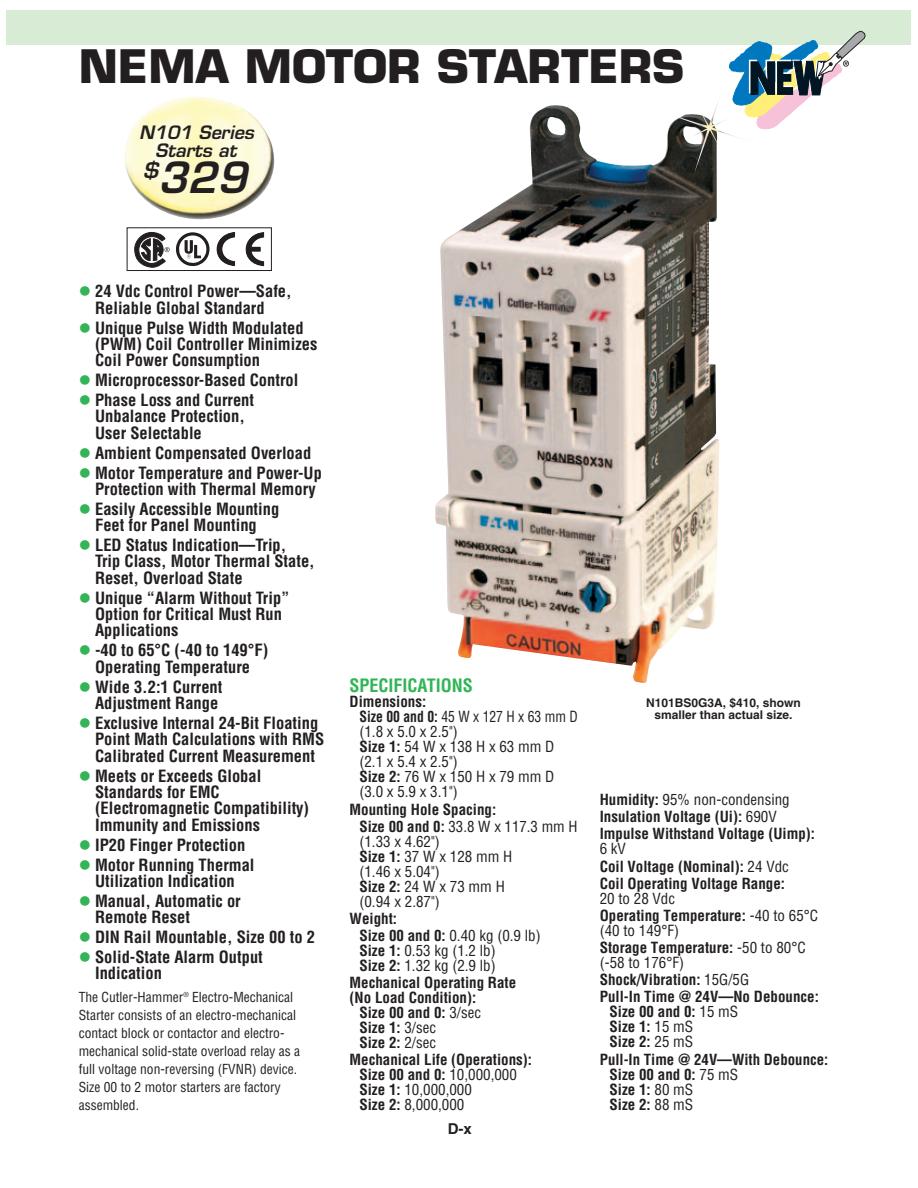
<style>
.page{position:relative;width:918px;height:1188px;background:#fff}
.page>*{position:absolute;margin:0;border:0;box-sizing:border-box;transform-origin:0 0}
.t1{font:700 45px "Eurostile";color:#231f20}
.t2{font:italic 600 42px "Eurostile";color:#231f20}
.t3{font:italic 600 18px/18px "Eurostile";color:#231f20;text-align:center}
.t4{font:700 condensed 18px "Helvetica";color:#32b457}
.t5{font:700 condensed 16.5px/16.4px "Helvetica";color:#231f20}
.t6{font:700 condensed 15px/17.1px "Helvetica";color:#231f20}
.t7{font:condensed 15px/15px "Helvetica";color:#231f20}
.t8{font:condensed 15px/15px "Helvetica";color:#231f20;scale:.91 1}
.t9{font:700 15px "Helvetica";color:#231f20}
.t10{font:condensed 13.5px/18px "Helvetica";color:#231f20}
.t11{font:700 12px/12px "Helvetica";color:#231f20;text-align:center}
.s1{color:#32b457}
.s2{font-weight:700}
.s3{font-weight:400}
</style>
<div class="page">
<div style="left:7px;top:10px;width:904px;height:35px;background:#d8ebd4"></div>
<svg style="left:729px;top:30px;width:137px;height:100px"></svg>
<img style="left:125px;top:96px;width:150px;height:124px">
<div style="left:127px;top:227px;width:145px;height:44px;border:1px solid #231f20"></div>
<svg style="left:216px;top:232px;width:48px;height:34px"></svg>
<div style="left:247px;top:247px;width:14px;height:5px;background:#231f20"></div>
<svg style="left:134px;top:232px;width:36px;height:39px"></svg>
<svg style="left:176px;top:232px;width:34px;height:34px"></svg>
<img style="left:435px;top:105px;width:284px;height:578px">
<img style="left:665px;top:84px;width:91px;height:88px">
<h1 class="t1" style="left:79px;top:50px;width:607px">NEMA MOTOR STARTERS</h1>
<p class="t3" style="left:139px;top:126px;width:120px">N101 Series<br>Starts at</p>
<h2 class="t2" style="left:143px;top:162px;width:114px"><sup>$</sup> 329</h2>
<p class="t5" style="left:95px;top:285px;width:198px;text-indent:-16px"><span class="s1">●</span> 24 Vdc Control Power—Safe,<br>Reliable Global Standard</p>
<p class="t5" style="left:95px;top:321px;width:224px;text-indent:-16px"><span class="s1">●</span> Unique Pulse Width Modulated (PWM) Coil Controller Minimizes<br>Coil Power Consumption</p>
<p class="t5" style="left:79px;top:374px;width:221px"><span class="s1">●</span> Microprocessor-Based Control</p>
<p class="t5" style="left:95px;top:393px;width:160px;text-indent:-16px"><span class="s1">●</span> Phase Loss and Current<br>Unbalance Protection,<br>User Selectable</p>
<p class="t5" style="left:79px;top:446px;width:234px"><span class="s1">●</span> Ambient Compensated Overload</p>
<p class="t5" style="left:95px;top:466px;width:228px;text-indent:-16px"><span class="s1">●</span> Motor Temperature and Power-Up<br>Protection with Thermal Memory</p>
<p class="t5" style="left:79px;top:502px;width:202px;text-align:center"><span class="s1">●</span> Easily Accessible Mounting<br>Feet for Panel Mounting</p>
<p class="t5" style="left:95px;top:538px;width:221px;text-indent:-16px"><span class="s1">●</span> LED Status Indication—Trip,<br>Trip Class, Motor Thermal State,<br>Reset, Overload State</p>
<p class="t5" style="left:95px;top:591px;width:196px;text-indent:-16px"><span class="s1">●</span> Unique “Alarm Without Trip”<br>Option for Critical Must Run<br>Applications</p>
<p class="t5" style="left:79px;top:644px;width:191px;text-align:center"><span class="s1">●</span> -40 to 65°C (-40 to 149°F)<br>Operating Temperature</p>
<p class="t5" style="left:79px;top:680px;width:145px;text-align:right"><span class="s1">●</span> Wide 3.2:1 Current<br>Adjustment Range</p>
<p class="t5" style="left:95px;top:716px;width:231px;text-indent:-16px"><span class="s1">●</span> Exclusive Internal 24-Bit Floating<br>Point Math Calculations with RMS<br>Calibrated Current Measurement</p>
<p class="t5" style="left:95px;top:769px;width:216px;text-indent:-16px"><span class="s1">●</span> Meets or Exceeds Global<br>Standards for EMC (Electromagnetic Compatibility)<br>Immunity and Emissions</p>
<p class="t5" style="left:79px;top:838px;width:168px"><span class="s1">●</span> IP20 Finger Protection</p>
<p class="t5" style="left:79px;top:858px;width:177px;text-align:center"><span class="s1">●</span> Motor Running Thermal<br>Utilization Indication</p>
<p class="t5" style="left:95px;top:894px;width:147px;text-indent:-16px"><span class="s1">●</span> Manual, Automatic or<br>Remote Reset</p>
<p class="t5" style="left:79px;top:930px;width:238px"><span class="s1">●</span> DIN Rail Mountable, Size 00 to 2</p>
<p class="t5" style="left:95px;top:950px;width:169px;text-indent:-16px"><span class="s1">●</span> Solid-State Alarm Output<br>Indication</p>
<p class="t10" style="left:79px;top:989px;width:223px">The Cutler-Hammer<sup>®</sup> Electro-Mechanical Starter consists of an electro-mechanical contact block or contactor and electro&shy;mechanical solid-state overload relay as a full voltage non-reversing (FVNR) device.<br>Size 00 to 2 motor starters are factory assembled.</p>
<p class="t4" style="left:350px;top:679px;width:125px">SPECIFICATIONS</p>
<p class="t8" style="left:359px;top:696px;width:241px;text-indent:-10px"><span class="s2">Dimensions:<br>Size 00 and 0:</span> 45 W x 127 H x 63 mm D (1.8 x 5.0 x 2.5")<br><span class="s2">Size 1:</span> 54 W x 138 H x 63 mm D (2.1 x 5.4 x 2.5")<br><span class="s2">Size 2:</span> 76 W x 150 H x 79 mm D (3.0 x 5.9 x 3.1")</p>
<p class="t6" style="left:359px;top:802px;width:220px;text-indent:-10px">Mounting Hole Spacing:<br>Size 00 and 0: <span class="s3">33.8 W x 117.3 mm H</span></p>
<p class="t7" style="left:359px;top:835px;width:154px">(1.33 x 4.62")<br><span class="s2">Size 1:</span> 37 W x 128 mm H (1.46 x 5.04")<br><span class="s2">Size 2:</span> 24 W x 73 mm H (0.94 x 2.87")</p>
<p class="t6" style="left:359px;top:911px;width:183px;text-indent:-10px">Weight:<br>Size 00 and 0: <span class="s3">0.40 kg (0.9 lb)</span></p>
<p class="t7" style="left:359px;top:944px;width:138px"><span class="s2">Size 1:</span> 0.53 kg (1.2 lb)<br><span class="s2">Size 2:</span> 1.32 kg (2.9 lb)</p>
<p class="t6" style="left:350px;top:975px;width:168px">Mechanical Operating Rate</p>
<p class="t6" style="left:350px;top:990px;width:128px">(No Load Condition):</p>
<p class="t6" style="left:359px;top:1005px;width:123px">Size 00 and 0: <span class="s3">3/sec</span></p>
<p class="t6" style="left:359px;top:1020px;width:78px">Size 1: <span class="s3">3/sec</span></p>
<p class="t6" style="left:359px;top:1035px;width:78px">Size 2: <span class="s3">2/sec</span></p>
<p class="t6" style="left:359px;top:1054px;width:174px;line-height:15px;text-indent:-10px">Mechanical Life (Operations):<br>Size 00 and 0: <span class="s3">10,000,000<br></span>Size 1: <span class="s3">10,000,000<br></span>Size 2: <span class="s3">8,000,000</span></p>
<p class="t9" style="left:448px;top:1124px;width:26px">D-x</p>
<p class="t11" style="left:646px;top:698px;width:156px">N101BS0G3A, $410, shown smaller than actual size.</p>
<p class="t6" style="left:600px;top:792px;width:217px">Humidity: <span class="s3">95% non-condensing<br></span>Insulation Voltage (Ui): <span class="s3">690V<br></span>Impulse Withstand Voltage (Uimp):</p>
<p class="t6" style="left:600px;top:842px;width:191px"><span class="s3">6 kV<br></span>Coil Voltage (Nominal): <span class="s3">24 Vdc<br></span>Coil Operating Voltage Range:</p>
<p class="t6" style="left:600px;top:891px;width:220px"><span class="s3">20 to 28 Vdc<br></span>Operating Temperature: <span class="s3">-40 to 65°C</span></p>
<p class="t7" style="left:600px;top:923px;width:207px;line-height:17.1px">(40 to 149°F)<br><span class="s2">Storage Temperature:</span> -50 to 80°C</p>
<p class="t6" style="left:600px;top:955px;width:221px"><span class="s3">(-58 to 176°F)<br></span>Shock/Vibration: <span class="s3">15G/5G<br></span>Pull-In Time @ 24V—No Debounce:</p>
<p class="t6" style="left:610px;top:1006px;width:130px;line-height:15px">Size 00 and 0: <span class="s3">15 mS<br></span>Size 1: <span class="s3">15 mS<br></span>Size 2: <span class="s3">25 mS</span></p>
<p class="t6" style="left:610px;top:1053px;width:220px;line-height:15px;text-indent:-10px">Pull-In Time @ 24V—With Debounce:<br>Size 00 and 0: <span class="s3">75 mS<br></span>Size 1: <span class="s3">80 mS<br></span>Size 2: <span class="s3">88 mS</span></p>
</div>
